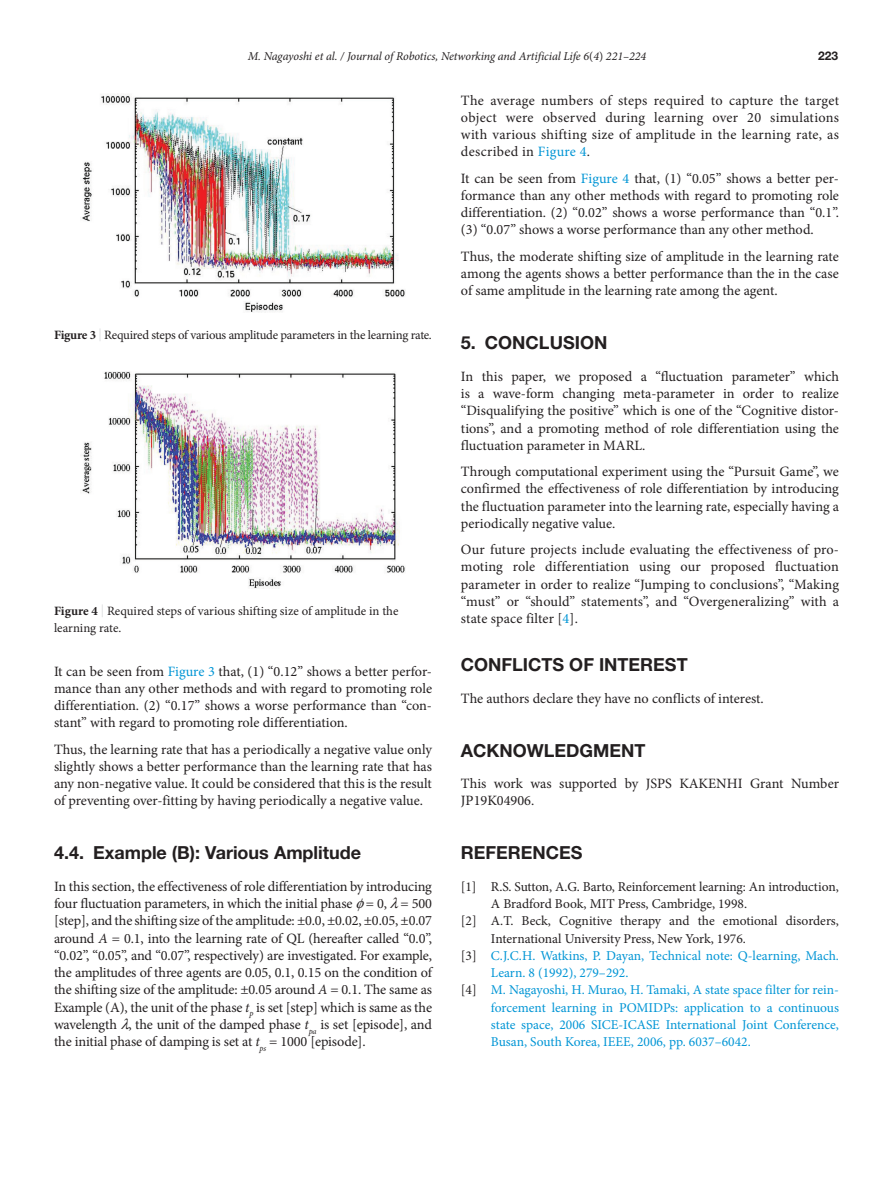
<style>
.page{position:relative;width:893px;height:1191px;background:#fff}
.page>*{position:absolute;margin:0;border:0;box-sizing:border-box;transform-origin:0 0}
.head-1{font:700 18px "Helvetica Neue LT Std";color:#231f20}
.head-2{font:700 18px "Helvetica Neue LT Std";color:#231f20}
.para-2{font:14.25px/17.2px "Minion Pro";color:#231f20;text-align:justify}
.para-1{font:14.25px/17.2px "Minion Pro";letter-spacing:-.005em;color:#231f20;text-align:justify}
.Ref_text{font:13.5px/17.2px "Minion Pro";color:#0095d5}
.Ref_text-2{font:13.5px/17.2px "Minion Pro";letter-spacing:-.005em;color:#231f20}
.figure-caption{font:12.75px/17.2px "Minion Pro";letter-spacing:-.015em;color:#231f20}
.RRH{font:italic 12px "Minion Pro";letter-spacing:-.01em;color:#231f20}
.RRH-2{font:700 12px "Helvetica Neue LT Std";color:#231f20}
.s1{font-style:normal}
.s2{color:#0095d5}
.s3{color:#231f20}
.s4{font-weight:700}
.s5{color:#dcdddf}
.s6{font-style:italic}
</style>
<div class="page">
<img style="left:82px;top:94px;width:324px;height:218px">
<img style="left:80px;top:371px;width:325px;height:218px">
<p class="RRH" style="left:248px;top:48px;width:400px">M. Nagayoshi et al. / Journal of Robotics, Networking and Artificial Life 6<span class="s1">(</span>4<span class="s1">)</span> 221–224</p>
<p class="RRH-2" style="left:818px;top:49px;width:22px">223</p>
<p class="para-2" style="left:461px;top:91px;width:380px">The average numbers of steps required to capture the target object were observed during learning over 20 simulations with various shifting size of amplitude in the learning rate, as described in <span class="s2">Figure 4</span>.</p>
<p class="para-2" style="left:461px;top:169px;width:380px">It can be seen from <span class="s2">Figure 4</span> that, (1) “0.05” shows a better per&shy;formance than any other methods with regard to promoting role differentiation. (2) “0.02” shows a worse performance than “0.1”. (3) “0.07” shows a worse performance than any other method.</p>
<p class="para-2" style="left:461px;top:247px;width:379px">Thus, the moderate shifting size of amplitude in the learning rate among the agents shows a better performance than the in the case of same amplitude in the learning rate among the agent.</p>
<p class="head-1" style="left:461px;top:332px;width:148px">5. CONCLUSION</p>
<p class="para-1" style="left:461px;top:367px;width:380px">In this paper, we proposed a “fluctuation parameter” which is a wave-form changing meta-parameter in order to realize “Disqualifying the positive” which is one of the “Cognitive distor&shy;tions”, and a promoting method of role differentiation using the fluctuation parameter in MARL.</p>
<p class="para-2" style="left:461px;top:463px;width:380px">Through computational experiment using the “Pursuit Game”, we confirmed the effectiveness of role differentiation by introducing the fluctuation parameter into the learning rate, especially having a periodically negative value.</p>
<p class="para-2" style="left:461px;top:541px;width:380px">Our future projects include evaluating the effectiveness of pro&shy;moting role differentiation using our proposed fluctuation parameter in order to realize “Jumping to conclusions”, “Making “must” or “should” statements”, and “Overgeneralizing” with a state space filter [<span class="s2">4</span>].</p>
<p class="head-1" style="left:461px;top:653px;width:228px">CONFLICTS OF INTEREST</p>
<p class="para-1" style="left:461px;top:689px;width:304px">The authors declare they have no conflicts of interest.</p>
<p class="head-1" style="left:461px;top:739px;width:186px">ACKNOWLEDGMENT</p>
<p class="para-1" style="left:461px;top:775px;width:380px">This work was supported by JSPS KAKENHI Grant Number<br>JP19K04906.</p>
<p class="head-1" style="left:461px;top:842px;width:123px">REFERENCES</p>
<p class="Ref_text-2" style="left:491px;top:878px;width:349px;text-indent:-30px">[1] R.S. Sutton, A.G. Barto, Reinforcement learning: An introduction,<br>A Bradford Book, MIT Press, Cambridge, 1998.</p>
<p class="Ref_text-2" style="left:491px;top:912px;width:350px;text-indent:-30px">[2] A.T. Beck, Cognitive therapy and the emotional disorders,<br>International University Press, New York, 1976.</p>
<p class="Ref_text" style="left:491px;top:947px;width:350px;text-indent:-30px"><span class="s3">[3]</span> C.J.C.H. Watkins, P. Dayan, Technical note: Q-learning, Mach.<br>Learn. 8 (1992), 279–292.</p>
<p class="Ref_text" style="left:491px;top:981px;width:350px;text-align:justify;text-indent:-30px"><span class="s3">[4]</span> M. Nagayoshi, H. Murao, H. Tamaki, A state space filter for rein&shy;forcement learning in POMIDPs: application to a continuous state space, 2006 SICE-ICASE International Joint Conference, Busan, South Korea, IEEE, 2006, pp. 6037–6042.</p>
<p class="figure-caption" style="left:54px;top:326px;width:379px"><span class="s4">Figure 3</span> <span class="s5">|</span> Required steps of various amplitude parameters in the learning rate.</p>
<p class="figure-caption" style="left:54px;top:602px;width:346px"><span class="s4">Figure 4</span> <span class="s5">|</span> Required steps of various shifting size of amplitude in the learning rate.</p>
<p class="para-2" style="left:54px;top:662px;width:380px">It can be seen from <span class="s2">Figure 3</span> that, (1) “0.12” shows a better perfor&shy;mance than any other methods and with regard to promoting role differentiation. (2) “0.17” shows a worse performance than “con&shy;stant” with regard to promoting role differentiation.</p>
<p class="para-2" style="left:54px;top:740px;width:380px">Thus, the learning rate that has a periodically a negative value only slightly shows a better performance than the learning rate that has any non-negative value. It could be considered that this is the result of preventing over-fitting by having periodically a negative value.</p>
<p class="head-2" style="left:54px;top:842px;width:309px">4.4. Example (B): Various Amplitude</p>
<p class="para-1" style="left:54px;top:877px;width:380px">In this section, the effectiveness of role differentiation by introducing four fluctuation parameters, in which the initial phase = 0, ● = 500 [step], and the shifting size of the amplitude: ±0.0, ±0.02, ±0.05, ±0.07 around <span class="s6">A</span> = 0.1, into the learning rate of QL (hereafter called “0.0”, “0.02”, “0.05”, and “0.07”, respectively) are investigated. For example, the amplitudes of three agents are 0.05, 0.1, 0.15 on the condition of the shifting size of the amplitude: ±0.05 around <span class="s6">A</span> = 0.1. The same as Example (A), the unit of the phase <span class="s6">t</span><sub>p</sub> is set [step] which is same as the wavelength ●, the unit of the damped phase <span class="s6">t</span><sub>pa</sub> is set [episode], and the initial phase of damping is set at <span class="s6">t</span><sub>ps</sub> = 1000 [episode].</p>
</div>
